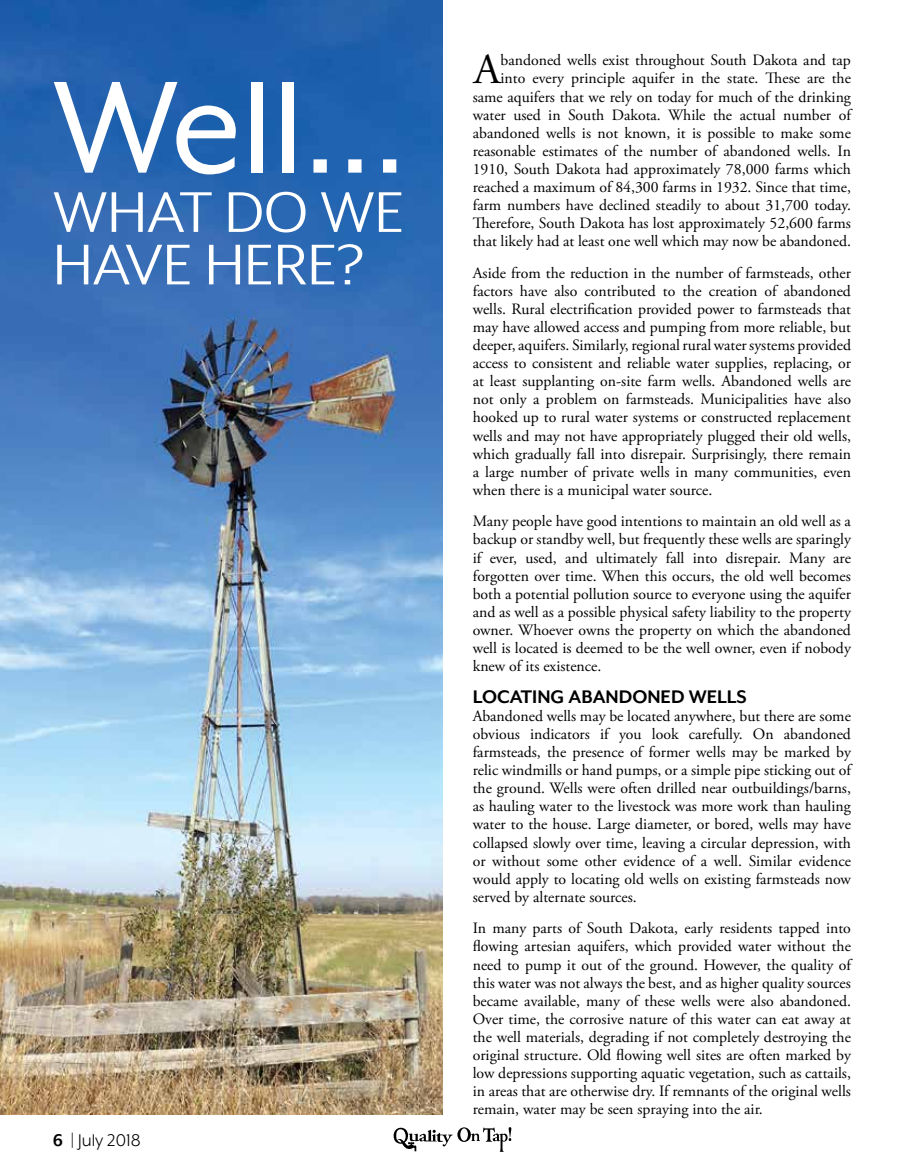
<style>
.page{position:relative;width:905px;height:1168px;background:#fff}
.page>*{position:absolute;margin:0;border:0;box-sizing:border-box;transform-origin:0 0}
.t1{font:151.05px "Mr Eaves XL Mod OT";color:#fff}
.t2{font:66px/52.5px "Mr Eaves XL Mod Nar OT";color:#fff;scale:1.25 1}
.t3{font:42.9px "Adobe Garamond Pro";color:#000}
.t4{font:700 21px "Mr Eaves XL Mod OT";color:#000}
.t5{font:19.5px "Mr Eaves XL Mod OT";color:#000}
.t6{font:15.75px/18.1px "Adobe Garamond Pro";color:#000;text-align:justify}
.s1{font-weight:700}
</style>
<div class="page">
<svg style="left:393px;top:1127px;width:118px;height:25px"></svg>
<img style="left:0;top:0;width:442px;height:1114px">
<h1 class="t1" style="left:53px;top:52px;width:355px">Well…</h1>
<h2 class="t2" style="left:53px;top:186px;width:282px">WHAT DO WE<br>HAVE HERE?</h2>
<p class="t5" style="left:53px;top:1130px;width:89px"><span class="s1">6</span> | July 2018</p>
<p class="t6" style="left:473px;top:52px;width:380px;text-align:right">bandoned wells exist throughout South Dakota and tap into every principle aquifer in the state. These are the same aquifers that we rely on today for much of the drinking water used in South Dakota. While the actual number of abandoned wells is not known, it is possible to make some reasonable estimates of the number of abandoned wells. In 1910, South Dakota had approximately 78,000 farms which reached a maximum of 84,300 farms in 1932. Since that time, farm numbers have declined steadily to about 31,700 today.<br>Therefore, South Dakota has lost approximately 52,600 farms that likely had at least one well which may now be abandoned.</p>
<p class="t6" style="left:473px;top:264px;width:380px">Aside from the reduction in the number of farmsteads, other factors have also contributed to the creation of abandoned wells. Rural electrification provided power to farmsteads that may have allowed access and pumping from more reliable, but deeper, aquifers. Similarly, regional rural water systems provided access to consistent and reliable water supplies, replacing, or at least supplanting on-site farm wells. Abandoned wells are not only a problem on farmsteads. Municipalities have also hooked up to rural water systems or constructed replacement wells and may not have appropriately plugged their old wells, which gradually fall into disrepair. Surprisingly, there remain a large number of private wells in many communities, even when there is a municipal water source.</p>
<p class="t6" style="left:473px;top:513px;width:380px">Many people have good intentions to maintain an old well as a backup or standby well, but frequently these wells are sparingly if ever, used, and ultimately fall into disrepair. Many are forgotten over time. When this occurs, the old well becomes both a potential pollution source to everyone using the aquifer and as well as a possible physical safety liability to the property owner. Whoever owns the property on which the abandoned well is located is deemed to be the well owner, even if nobody knew of its existence.</p>
<h3 class="t4" style="left:472px;top:686px;width:275px">LOCATING ABANDONED WELLS</h3>
<p class="t6" style="left:472px;top:707px;width:380px">Abandoned wells may be located anywhere, but there are some obvious indicators if you look carefully. On abandoned farmsteads, the presence of former wells may be marked by relic windmills or hand pumps, or a simple pipe sticking out of the ground. Wells were often drilled near outbuildings/barns, as hauling water to the livestock was more work than hauling water to the house. Large diameter, or bored, wells may have collapsed slowly over time, leaving a circular depression, with or without some other evidence of a well. Similar evidence would apply to locating old wells on existing farmsteads now served by alternate sources.</p>
<p class="t6" style="left:472px;top:920px;width:380px">In many parts of South Dakota, early residents tapped into flowing artesian aquifers, which provided water without the need to pump it out of the ground. However, the quality of this water was not always the best, and as higher quality sources became available, many of these wells were also abandoned.<br>Over time, the corrosive nature of this water can eat away at the well materials, degrading if not completely destroying the original structure. Old flowing well sites are often marked by low depressions supporting aquatic vegetation, such as cattails, in areas that are otherwise dry. If remnants of the original wells remain, water may be seen spraying into the air.</p>
<h3 class="t3" style="left:474px;top:44px;width:28px">A</h3>
</div>
